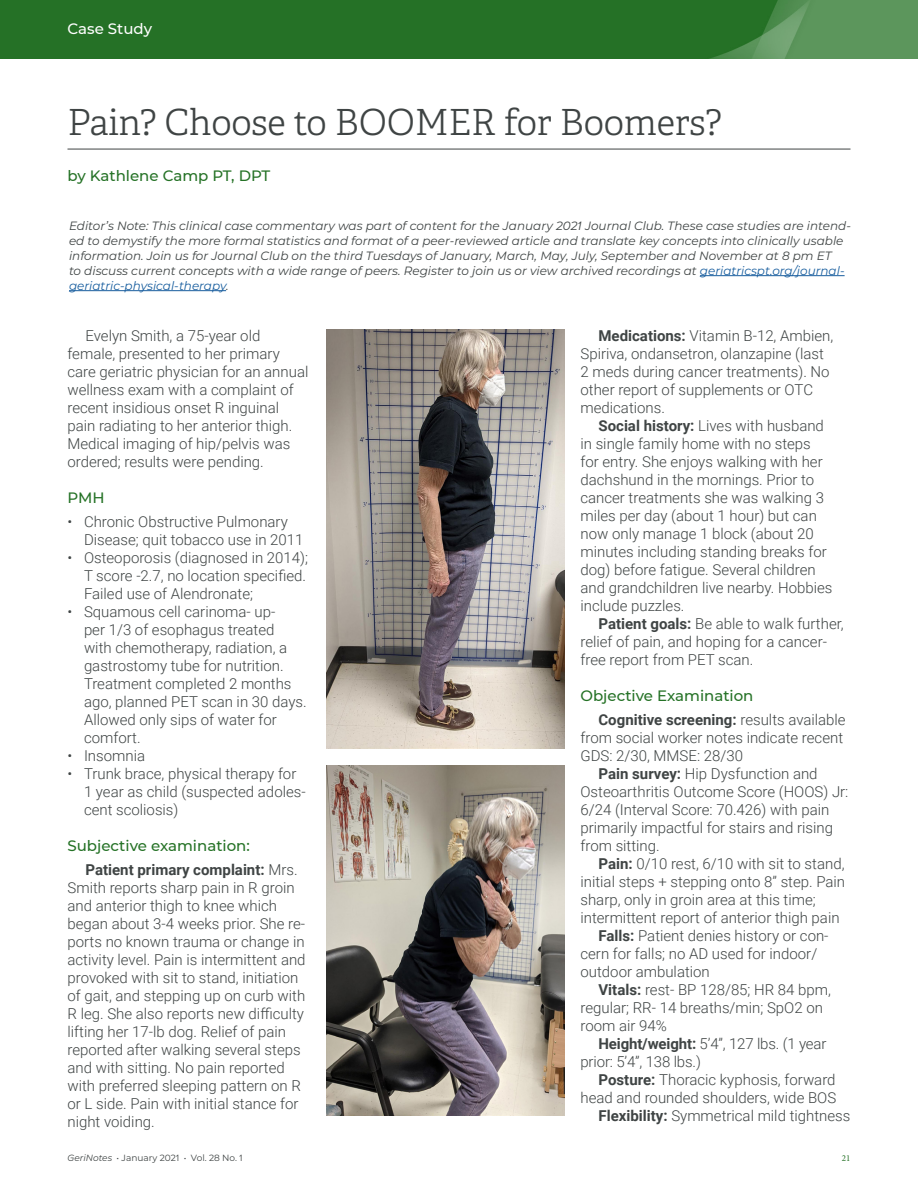
<style>
.page{position:relative;width:918px;height:1188px;background:#fff}
.page>*{position:absolute;margin:0;border:0;box-sizing:border-box;transform-origin:0 0}
.Headline{font:36px "Adelle PE Lt";letter-spacing:-.005em;color:#3f4444}
.Body{font:300 15px/18px "Roboto";color:#3f4444}
.Byline{font:500 15px "APTA Sans";color:#257226}
.t1{font:500 15px "APTA Sans";color:#fff}
.t2{font:italic 12px/15px "APTA Sans";color:#3f4444}
.t3{font:9px "APTA Sans";color:#3f4444}
.t4{font:9px "Minion Pro";color:#257226}
.s1{color:#175d9e}
.s2{font-weight:700}
.s3{font-style:italic}
</style>
<div class="page">
<img style="left:0;top:0;width:918px;height:58px">
<hr style="left:700px;top:275px;width:145px;height:1px;background:#175d9e">
<hr style="left:69px;top:290px;width:157px;height:1px;background:#175d9e">
<hr style="left:68px;top:149px;width:782px;height:1px;background:#3f4444">
<img style="left:326px;top:766px;width:239px;height:349px">
<img style="left:326px;top:330px;width:239px;height:419px">
<p class="t1" style="left:68px;top:18px;width:86px">Case Study</p>
<p class="Headline" style="left:68px;top:97px;width:656px">Pain? Choose to BOOMER for Boomers?</p>
<p class="Byline" style="left:68px;top:165px;width:204px">by Kathlene Camp PT, DPT</p>
<p class="t2" style="left:69px;top:218px;width:783px">Editor’s Note: This clinical case commentary was part of content for the January 2021 Journal Club. These case studies are intend&shy;ed to demystify the more formal statistics and format of a peer-reviewed article and translate key concepts into clinically usable information. Join us for Journal Club on the third Tuesdays of January, March, May, July, September and November at 8 pm ET<br>to discuss current concepts with a wide range of peers. Register to join us or view archived recordings at <span class="s1">geriatricspt.org/journal&shy;geriatric-physical-therapy</span>.</p>
<p class="Body" style="left:68px;top:326px;width:242px;text-indent:18px">Evelyn Smith, a 75-year old female, presented to her primary care geriatric physician for an annual wellness exam with a complaint of recent insidious onset R inguinal pain radiating to her anterior thigh.<br>Medical imaging of hip/pelvis was ordered; results were pending.</p>
<p class="Byline" style="left:68px;top:487px;width:39px">PMH</p>
<p class="Body" style="left:84px;top:512px;width:221px;text-indent:-16px">• Chronic Obstructive Pulmonary<br>Disease; quit tobacco use in 2011</p>
<p class="Body" style="left:84px;top:548px;width:226px;text-indent:-16px">• Osteoporosis (diagnosed in 2014);<br>T score -2.7, no location specified.<br>Failed use of Alendronate;</p>
<p class="Body" style="left:84px;top:602px;width:224px;text-indent:-16px">• Squamous cell carinoma- up-<br>per 1/3 of esophagus treated<br>with chemotherapy, radiation, a gastrostomy tube for nutrition.<br>Treatment completed 2 months ago, planned PET scan in 30 days.<br>Allowed only sips of water for comfort.</p>
<p class="Body" style="left:68px;top:746px;width:79px">• Insomnia</p>
<p class="Body" style="left:84px;top:764px;width:223px;text-indent:-16px">• Trunk brace, physical therapy for<br>1 year as child (suspected adoles&shy;cent scoliosis)</p>
<p class="Byline" style="left:68px;top:835px;width:184px">Subjective examination:</p>
<p class="Body" style="left:68px;top:860px;width:240px;text-indent:18px"><span class="s2">Patient primary complaint:</span> Mrs.<br>Smith reports sharp pain in R groin and anterior thigh to knee which began about 3-4 weeks prior. She re&shy;ports no known trauma or change in activity level. Pain is intermittent and provoked with sit to stand, initiation of gait, and stepping up on curb with R leg. She also reports new difficulty lifting her 17-lb dog. Relief of pain reported after walking several steps and with sitting. No pain reported with preferred sleeping pattern on R or L side. Pain with initial stance for night voiding.</p>
<p class="Body" style="left:580px;top:326px;width:254px;text-indent:18px"><span class="s2">Medications:</span> Vitamin B-12, Ambien,<br>Spiriva, ondansetron, olanzapine (last<br>2 meds during cancer treatments). No other report of supplements or OTC medications.</p>
<p class="Body" style="left:580px;top:416px;width:253px;text-indent:18px"><span class="s2">Social history:</span> Lives with husband in single family home with no steps for entry. She enjoys walking with her dachshund in the mornings. Prior to cancer treatments she was walking 3 miles per day (about 1 hour) but can now only manage 1 block (about 20 minutes including standing breaks for dog) before fatigue. Several children and grandchildren live nearby. Hobbies include puzzles.</p>
<p class="Body" style="left:580px;top:614px;width:265px;text-indent:18px"><span class="s2">Patient goals:</span> Be able to walk further, relief of pain, and hoping for a cancer&shy;free report from PET scan.</p>
<p class="Byline" style="left:580px;top:685px;width:175px">Objective Examination</p>
<p class="Body" style="left:580px;top:710px;width:267px;text-indent:18px"><span class="s2">Cognitive screening:</span> results available from social worker notes indicate recent<br>GDS: 2/30, MMSE: 28/30</p>
<p class="Body" style="left:580px;top:764px;width:269px;text-indent:18px"><span class="s2">Pain survey:</span> Hip Dysfunction and Osteoarthritis Outcome Score (HOOS) Jr:<br>6/24 (Interval Score: 70.426) with pain primarily impactful for stairs and rising from sitting.</p>
<p class="Body" style="left:580px;top:854px;width:266px;text-indent:18px"><span class="s2">Pain:</span> 0/10 rest, 6/10 with sit to stand, initial steps + stepping onto 8” step. Pain sharp, only in groin area at this time; intermittent report of anterior thigh pain</p>
<p class="Body" style="left:580px;top:926px;width:250px;text-indent:18px"><span class="s2">Falls:</span> Patient denies history or con&shy;cern for falls; no AD used for indoor/ outdoor ambulation</p>
<p class="Body" style="left:580px;top:980px;width:252px;text-indent:18px"><span class="s2">Vitals:</span> rest- BP 128/85; HR 84 bpm, regular; RR- 14 breaths/min; SpO2 on room air 94%</p>
<p class="Body" style="left:580px;top:1034px;width:247px;text-indent:18px"><span class="s2">Height/weight:</span> 5’4”, 127 lbs. (1 year prior: 5’4”, 138 lbs.)</p>
<p class="Body" style="left:580px;top:1070px;width:257px;text-align:right"><span class="s2">Posture:</span> Thoracic kyphosis, forward head and rounded shoulders, wide BOS</p>
<p class="Body" style="left:598px;top:1106px;width:253px"><span class="s2">Flexibility:</span> Symmetrical mild tightness</p>
<p class="t3" style="left:68px;top:1152px;width:177px"><span class="s3">GeriNotes</span> • January 2021 • Vol. 28 No. 1</p>
<p class="t4" style="left:842px;top:1152px;width:10px">21</p>
</div>
